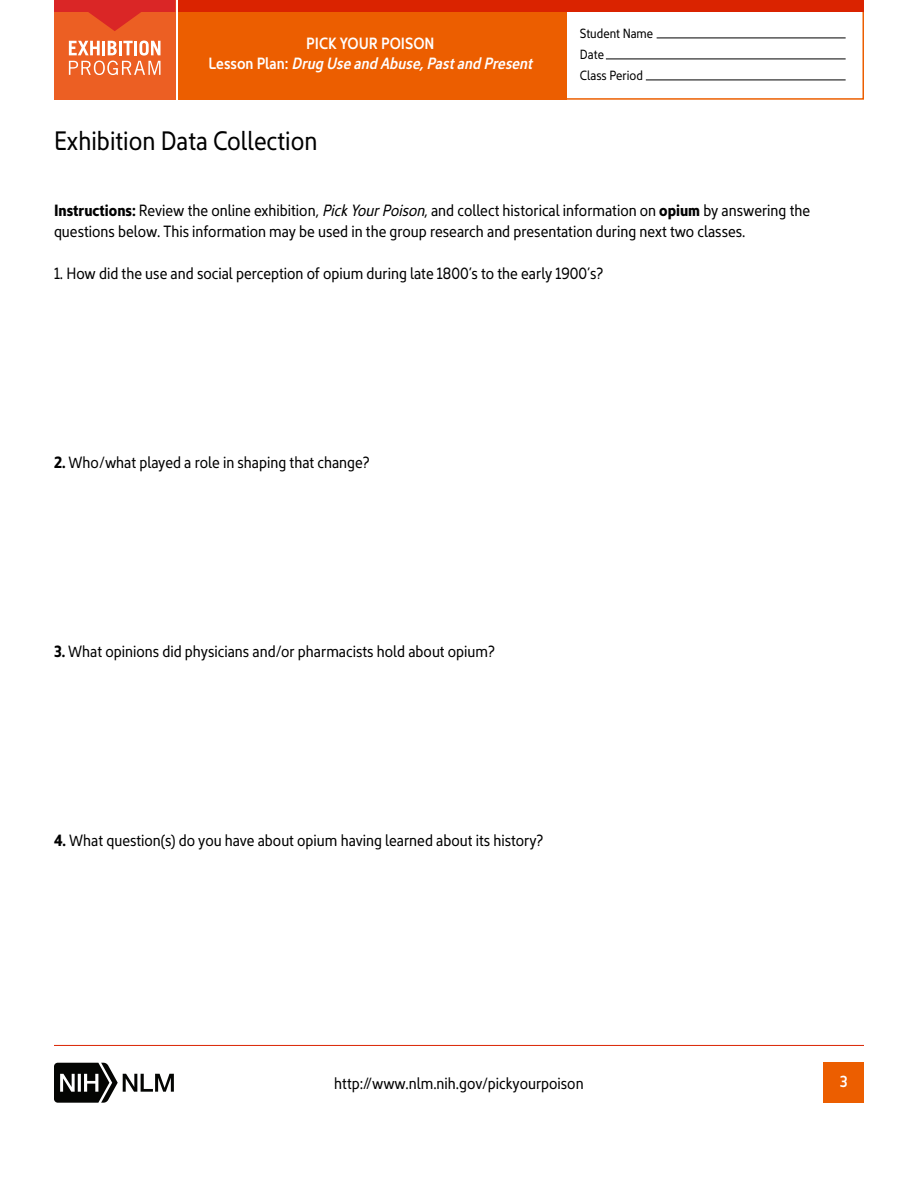
<style>
.page{position:relative;width:918px;height:1188px;background:#fff}
.page>*{position:absolute;margin:0;border:0;box-sizing:border-box;transform-origin:0 0}
.t1{font:27px "Kyrial Sans Pro Regular Cond";color:#000}
.t2{font:16.5px/21px "Kyrial Sans Pro Regular Cond";color:#000}
.t3{font:16.5px "Kyrial Sans Pro Semi Bold Cond Itali";color:#fff}
.t4{font:16.5px "Kyrial Sans Pro Semi Bold Cond";color:#fff}
.t5{font:13.5px/21px "Kyrial Sans Pro Regular Cond";color:#000}
.s1{font-family:"Kyrial Sans Pro Semi Bold Cond"}
.s2{font-family:"Kyrial Sans Pro Bold Cond"}
.s3{font-style:italic}
</style>
<div class="page">
<div style="left:824px;top:1063px;width:40px;height:40px;background:#ec5e00"></div>
<hr style="left:54px;top:1045px;width:810px;height:1px;background:#da2300">
<div style="left:178px;top:6px;width:388px;height:94px;background:#ec5e00"></div>
<div style="left:476px;top:6px;width:388px;height:94px;border:2px solid #ec5e00"></div>
<div style="left:178px;top:0;width:686px;height:12px;background:#da2300"></div>
<div style="left:54px;top:0;width:121px;height:100px;background:#ec5f23"></div>
<svg style="left:69px;top:41px;width:92px;height:34px"></svg>
<svg style="left:54px;top:0;width:121px;height:31px"></svg>
<hr style="left:657px;top:38px;width:189px;height:1px;background:#000">
<hr style="left:606px;top:59px;width:240px;height:1px;background:#000">
<hr style="left:646px;top:80px;width:200px;height:1px;background:#000">
<svg style="left:54px;top:1063px;width:120px;height:40px"></svg>
<p class="t4" style="left:306px;top:32px;width:130px">PICK YOUR POISON</p>
<p class="t3" style="left:209px;top:52px;width:325px"><span class="s1">Lesson Plan:</span> Drug Use and Abuse, Past and Present</p>
<h2 class="t1" style="left:54px;top:122px;width:265px">Exhibition Data Collection</h2>
<p class="t5" style="left:580px;top:22px;width:75px">Student Name<br>Date<br>Class Period</p>
<p class="t2" style="left:54px;top:199px;width:758px"><span class="s2">Instructions:</span> Review the online exhibition, <span class="s3">Pick Your Poison</span>, and collect historical information on <span class="s2">opium</span> by answering the questions below. This information may be used in the group research and presentation during next two classes.</p>
<p class="t2" style="left:54px;top:262px;width:551px">1. How did the use and social perception of opium during late 1800’s to the early 1900’s?</p>
<p class="t2" style="left:54px;top:451px;width:317px"><span class="s2">2.</span> Who/what played a role in shaping that change?</p>
<p class="t2" style="left:54px;top:640px;width:442px"><span class="s2">3.</span> What opinions did physicians and/or pharmacists hold about opium?</p>
<p class="t2" style="left:54px;top:829px;width:491px"><span class="s2">4.</span> What question(s) do you have about opium having learned about its history?</p>
<p class="t2" style="left:334px;top:1072px;width:251px">http://www.nlm.nih.gov/pickyourpoison</p>
<p class="t4" style="left:840px;top:1070px;width:9px">3</p>
</div>
